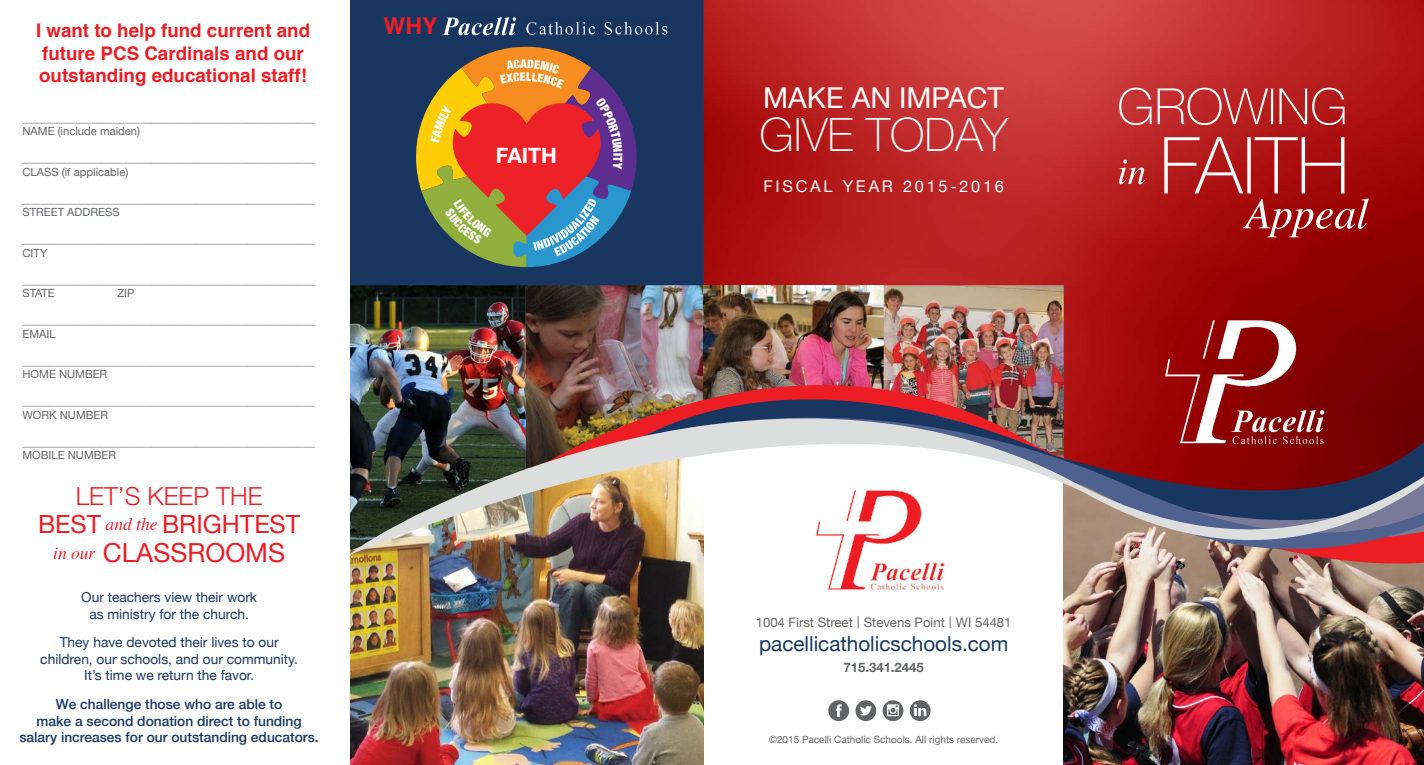
<style>
.page{position:relative;width:1424px;height:765px;background:#fff}
.page>*{position:absolute;margin:0;border:0;box-sizing:border-box;transform-origin:0 0}
.t1{font:100 46.25px "Helvetica Neue";color:#fff}
.t2{font:28.75px "Helvetica Neue";color:#fff}
.t3{font:26.25px "Helvetica Neue";color:#ed1d24}
.t4{font:25px/27.5px "Helvetica Neue";color:#ed1d24;text-align:center}
.t5{font:700 23.12px "Helvetica";color:#ed1d24}
.t6{font:700 21.25px "Helvetica Neue";color:#fff}
.t7{font:20.62px "Helvetica Neue";color:#193661}
.t8{font:700 18.75px/22.5px "Helvetica";color:#ed1d24}
.t9{font:16.25px "Helvetica Neue";letter-spacing:.17em;color:#fff}
.t10{font:13.75px/16.5px "Helvetica Neue";color:#193661;text-align:center}
.t11{font:500 13.75px/16.5px "Helvetica Neue";color:#193661;text-align:center}
.t12{font:13.12px "Helvetica Neue";color:#636466}
.t13{font:700 13.12px "Helvetica Neue";color:#636466}
.t14{font:11.25px/13.5px "Helvetica Neue";color:#636466}
.t15{font:10px "Helvetica Neue";color:#636466}
.s1{font-weight:300}
.s2{font-family:"Times";font-style:italic;font-size:17.5px}
.s3{font-weight:300;font-size:16.25px}
</style>
<div class="page">
<div style="left:348px;top:0;width:355px;height:285px;background:#193661"></div>
<img style="left:1063px;top:614px;width:360px;height:151px">
<img style="left:350px;top:614px;width:353px;height:151px">
<img style="left:350px;top:285px;width:176px;height:30px">
<img style="left:526px;top:285px;width:177px;height:9px">
<div style="left:0;top:0;width:349px;height:765px;background:#fff"></div>
<img style="left:703px;top:0;width:720px;height:294px">
<img style="left:703px;top:285px;width:180px;height:9px">
<img style="left:883px;top:285px;width:180px;height:9px">
<div style="left:828px;top:700px;width:21px;height:21px;background:#636466;border-radius:50%"></div>
<svg style="left:835px;top:704px;width:6px;height:13px"></svg>
<div style="left:855px;top:700px;width:21px;height:21px;background:#636466;border-radius:50%"></div>
<svg style="left:860px;top:706px;width:11px;height:10px"></svg>
<svg style="left:882px;top:700px;width:21px;height:21px"></svg>
<svg style="left:887px;top:704px;width:11px;height:12px"></svg>
<svg style="left:909px;top:700px;width:21px;height:21px"></svg>
<svg style="left:913px;top:704px;width:13px;height:12px"></svg>
<svg style="left:1118px;top:88px;width:226px;height:37px;background:#c64a4a"></svg>
<svg style="left:1118px;top:137px;width:250px;height:100px;background:#b32c2c"></svg>
<img style="left:526px;top:294px;width:897px;height:21px">
<img style="left:350px;top:315px;width:1073px;height:299px">
<img style="left:442px;top:17px;width:75px;height:19px">
<img style="left:526px;top:21px;width:142px;height:14px">
<svg style="left:416px;top:47px;width:220px;height:220px"></svg>
<h3 class="t8" style="left:36px;top:20px;width:275px">I want to help fund current and future PCS Cardinals and our outstanding educational staff!</h3>
<p class="t14" style="left:22px;top:112px;width:294px">____________________________________________________<br>NAME (include maiden)</p>
<p class="t14" style="left:22px;top:152px;width:294px">____________________________________________________<br>CLASS (if applicable)</p>
<p class="t14" style="left:22px;top:193px;width:294px">____________________________________________________<br>STREET ADDRESS</p>
<p class="t14" style="left:22px;top:233px;width:294px">____________________________________________________<br>CITY</p>
<p class="t14" style="left:22px;top:274px;width:294px">____________________________________________________<br>STATE</p>
<p class="t14" style="left:117px;top:287px;width:19px">ZIP</p>
<p class="t14" style="left:22px;top:314px;width:294px">____________________________________________________<br>EMAIL</p>
<p class="t14" style="left:22px;top:355px;width:294px">____________________________________________________<br>HOME NUMBER</p>
<p class="t14" style="left:22px;top:395px;width:294px">____________________________________________________<br>WORK NUMBER</p>
<p class="t14" style="left:22px;top:436px;width:294px">____________________________________________________<br>MOBILE NUMBER</p>
<h3 class="t4" style="left:38px;top:484px;width:263px"><span class="s1">LET’S KEEP THE<br></span>BEST <span class="s2">and the</span> BRIGHTEST</h3>
<h3 class="t3" style="left:53px;top:533px;width:233px"><span class="s2">in our</span> CLASSROOMS</h3>
<p class="t10" style="left:81px;top:590px;width:177px">Our teachers view their work as ministry for the church.</p>
<p class="t10" style="left:40px;top:635px;width:259px">They have devoted their lives to our children, our schools, and our community.<br>It’s time we return the favor.</p>
<p class="t11" style="left:19px;top:696px;width:301px">We challenge those who are able to<br>make a second donation direct to funding salary increases for our outstanding educators.</p>
<h3 class="t5" style="left:383px;top:8px;width:55px">WHY</h3>
<h3 class="t6" style="left:496px;top:142px;width:62px">FAITH</h3>
<h2 class="t2" style="left:763px;top:77px;width:242px">MAKE AN IMPACT</h2>
<h1 class="t1" style="left:759px;top:109px;width:249px">GIVE TODAY</h1>
<h3 class="t9" style="left:763px;top:174px;width:242px">FISCAL YEAR 2015-2016</h3>
<p class="t12" style="left:755px;top:613px;width:257px">1004 First Street <span class="s3">|</span> Stevens Point <span class="s3">|</span> WI 54481</p>
<h3 class="t7" style="left:759px;top:629px;width:251px">pacellicatholicschools.com</h3>
<p class="t13" style="left:843px;top:659px;width:82px">715.341.2445</p>
<p class="t15" style="left:769px;top:732px;width:231px">©2015 Pacelli Catholic Schools. All rights reserved.</p>
</div>
